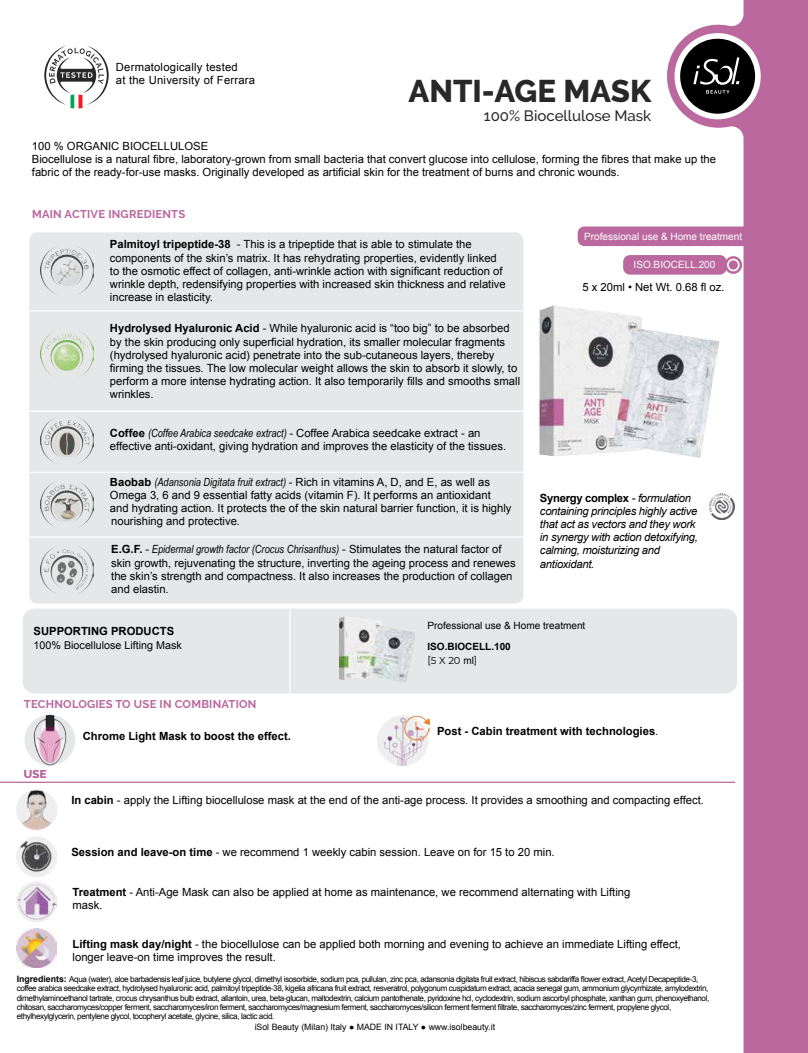
<style>
.page{position:relative;width:808px;height:1053px;background:#fff}
.page>*{position:absolute;margin:0;border:0;box-sizing:border-box;transform-origin:0 0}
.t1{font:800 31.25px "Raleway";color:#292829}
.t2{font:500 15px "Raleway";color:#292829}
.t3{font:11.25px/13.1px "Arial";color:#000}
.t4{font:italic 11.25px/13.1px "Arial";letter-spacing:-.025em;color:#000}
.t5{font:700 11.25px "Arial";color:#000}
.t6{font:italic 11.25px "Arial Narrow";color:#000}
.t7{font:700 11.25px "Raleway";letter-spacing:.02em;color:#ba689e}
.t8{font:11.25px/13.1px "Arial";letter-spacing:.02em;color:#000}
.t9{font:10.75px "Arial";color:#000}
.t10{font:10px "Arial";color:#fff}
.t11{font:10px "Arial";color:#000}
.t12{font:700 10px "Arial";color:#000}
.t13{font:10px "Montserrat";color:#000}
.t14{font:8.75px "Arial";color:#000}
.t15{font:8.12px/9.4px "Arial";letter-spacing:-.05em;color:#000}
.s1{font-weight:700}
.s2{font-family:"Arial Narrow";font-style:italic}
.s3{font-family:"Arial";font-weight:700;font-style:normal}
.s4{font-family:"Arial";font-style:normal}
.s5{font-weight:700;font-style:normal}
.s6{font-family:"Arial"}
.s7{font-weight:400}
.s8{font-weight:700;font-size:8.75px}
</style>
<div class="page">
<svg style="left:665px;top:0;width:143px;height:1052px;fill:#ba689e"></svg>
<svg style="left:674px;top:33px;width:87px;height:86px"></svg>
<div style="left:680px;top:39px;width:75px;height:75px;background:#000;border-radius:50%"></div>
<svg style="left:693px;top:57px;width:46px;height:37px"></svg>
<svg style="left:44px;top:46px;width:65px;height:62px"></svg>
<img style="left:17px;top:790px;width:39px;height:39px">
<img style="left:17px;top:836px;width:39px;height:40px">
<img style="left:17px;top:881px;width:39px;height:40px">
<img style="left:540px;top:305px;width:180px;height:153px">
<div style="left:23px;top:608px;width:714px;height:85px;background:#e6e7e8;border-radius:12px"></div>
<div style="left:29px;top:232px;width:494px;height:371px;background:#e6e7e8;border-radius:8px"></div>
<img style="left:40px;top:547px;width:53px;height:46px">
<img style="left:40px;top:482px;width:53px;height:45px">
<img style="left:40px;top:418px;width:53px;height:46px">
<img style="left:40px;top:331px;width:53px;height:45px">
<img style="left:40px;top:246px;width:53px;height:48px">
<img style="left:339px;top:616px;width:75px;height:66px">
<img style="left:709px;top:493px;width:25px;height:26px">
<img style="left:25px;top:714px;width:50px;height:51px">
<hr style="left:289px;top:606px;width:1px;height:88px;background:#fff">
<hr style="left:1px;top:781px;width:734px;height:1px;background:#ba689e">
<hr style="left:9px;top:536px;width:520px;height:1px;background:#fff">
<hr style="left:9px;top:471px;width:520px;height:2px;background:#fff">
<hr style="left:9px;top:410px;width:520px;height:2px;background:#fff">
<hr style="left:9px;top:310px;width:521px;height:1px;background:#fff">
<img style="left:17px;top:928px;width:39px;height:39px">
<div style="left:578px;top:226px;width:176px;height:20px;background:#ba689e;border-radius:7px"></div>
<svg style="left:724px;top:256px;width:18px;height:18px"></svg>
<div style="left:729px;top:260px;width:9px;height:9px;background:#ba689e;border-radius:50%"></div>
<div style="left:623px;top:255px;width:104px;height:19px;background:#ba689e;border-radius:7px"></div>
<img style="left:378px;top:715px;width:51px;height:50px">
<p class="t8" style="left:116px;top:60px;width:141px">Dermatologically tested<br>at the University of Ferrara</p>
<h1 class="t1" style="left:408px;top:73px;width:244px">ANTI-AGE MASK</h1>
<h2 class="t2" style="left:484px;top:107px;width:169px">100% Biocellulose Mask</h2>
<p class="t3" style="left:32px;top:140px;width:686px">100 % ORGANIC BIOCELLULOSE<br>Biocellulose is a natural fibre, laboratory-grown from small bacteria that convert glucose into cellulose, forming the fibres that make up the fabric of the ready-for-use masks. Originally developed as artificial skin for the treatment of burns and chronic wounds.</p>
<p class="t7" style="left:32px;top:208px;width:155px">MAIN ACTIVE INGREDIENTS</p>
<p class="t3" style="left:110px;top:238px;width:397px"><span class="s1">Palmitoyl tripeptide-38</span> - This is a tripeptide that is able to stimulate the components of the skin’s matrix. It has rehydrating properties, evidently linked to the osmotic effect of collagen, anti-wrinkle action with significant reduction of wrinkle depth, redensifying properties with increased skin thickness and relative increase in elasticity.</p>
<p class="t3" style="left:110px;top:322px;width:412px"><span class="s1">Hydrolysed Hyaluronic Acid</span> - While hyaluronic acid is “too big” to be absorbed by the skin producing only superficial hydration, its smaller molecular fragments (hydrolysed hyaluronic acid) penetrate into the sub-cutaneous layers, thereby firming the tissues. The low molecular weight allows the skin to absorb it slowly, to perform a more intense hydrating action. It also temporarily fills and smooths small wrinkles.</p>
<p class="t3" style="left:110px;top:426px;width:398px"><span class="s1">Coffee</span> <span class="s2">(Coffee Arabica seedcake extract)</span> - Coffee Arabica seedcake extract - an effective anti-oxidant, giving hydration and improves the elasticity of the tissues.</p>
<p class="t3" style="left:110px;top:475px;width:403px"><span class="s1">Baobab</span> <span class="s2">(Adansonia Digitata fruit extract)</span> - Rich in vitamins A, D, and E, as well as Omega 3, 6 and 9 essential fatty acids (vitamin F). It performs an antioxidant and hydrating action. It protects the of the skin natural barrier function, it is highly nourishing and protective.</p>
<p class="t6" style="left:111px;top:541px;width:392px"><span class="s3">E.G.F.</span> <span class="s4">-</span> Epidermal growth factor (Crocus Chrisanthus) <span class="s4">- Stimulates the natural factor of</span></p>
<p class="t3" style="left:111px;top:556px;width:406px">skin growth, rejuvenating the structure, inverting the ageing process and renewes the skin’s strength and compactness. It also increases the production of collagen and elastin.</p>
<p class="t10" style="left:584px;top:229px;width:159px">Professional use &amp; Home treatment</p>
<p class="t10" style="left:634px;top:258px;width:83px">ISO.BIOCELL.200</p>
<p class="t3" style="left:582px;top:281px;width:144px">5 x 20ml • Net Wt. 0.68 fl oz.</p>
<p class="t4" style="left:540px;top:491px;width:160px"><span class="s5">Synergy complex</span> - formulation containing principles highly active that act as vectors and they work in synergy with action detoxifying, calming, moisturizing and antioxidant.</p>
<p class="t5" style="left:34px;top:624px;width:142px">SUPPORTING PRODUCTS</p>
<p class="t9" style="left:34px;top:637px;width:150px">100% Biocellulose Lifting Mask</p>
<p class="t7" style="left:24px;top:698px;width:234px">TECHNOLOGIES TO USE IN COMBINATION</p>
<p class="t7" style="left:24px;top:767px;width:24px">USE</p>
<p class="t5" style="left:83px;top:728px;width:210px">Chrome Light Mask to boost the effect.</p>
<p class="t11" style="left:427px;top:619px;width:159px">Professional use &amp; Home treatment</p>
<p class="t12" style="left:427px;top:640px;width:85px">ISO.BIOCELL.100</p>
<p class="t13" style="left:427px;top:653px;width:51px">[5 X 20 <span class="s6">ml</span>]</p>
<p class="t5" style="left:437px;top:723px;width:223px">Post - Cabin treatment with technologies<span class="s7">.</span></p>
<p class="t3" style="left:71px;top:793px;width:634px"><span class="s1">In cabin</span> - apply the Lifting biocellulose mask at the end of the anti-age process. It provides a smoothing and compacting effect.</p>
<p class="t3" style="left:71px;top:845px;width:485px"><span class="s1">Session and leave-on time</span> - we recommend 1 weekly cabin session. Leave on for 15 to 20 min.</p>
<p class="t3" style="left:73px;top:885px;width:559px"><span class="s1">Treatment</span> - Anti-Age Mask can also be applied at home as maintenance, we recommend alternating with Lifting mask.</p>
<p class="t3" style="left:73px;top:937px;width:610px"><span class="s1">Lifting mask day/night</span> - the biocellulose can be applied both morning and evening to achieve an immediate Lifting effect, longer leave-on time improves the result.</p>
<p class="t15" style="left:17px;top:974px;width:694px"><span class="s8">Ingredients:</span> Aqua (water), aloe barbadensis leaf juice, butylene glycol, dimethyl isosorbide, sodium pca, pullulan, zinc pca, adansonia digitata fruit extract, hibiscus sabdariffa flower extract, Acetyl Decapeptide-3, coffee arabica seedcake extract, hydrolysed hyaluronic acid, palmitoyl tripeptide-38, kigelia africana fruit extract, resveratrol, polygonum cuspidatum extract, acacia senegal gum, ammonium glycyrrhizate, amylodextrin, dimethylaminoethanol tartrate, crocus chrysanthus bulb extract, allantoin, urea, beta-glucan, maltodextrin, calcium pantothenate, pyridoxine hcl, cyclodextrin, sodium ascorbyl phosphate, xanthan gum, phenoxyethanol, chitosan, saccharomyces/copper ferment, saccharomyces/iron ferment, saccharomyces/magnesium ferment, saccharomyces/silicon ferment ferment filtrate, saccharomyces/zinc ferment, propylene glycol, ethylhexylglycerin, pentylene glycol, tocopheryl acetate, glycine, silica, lactic acid.</p>
<p class="t14" style="left:255px;top:1021px;width:242px">iSol Beauty (Milan) Italy ● MADE IN ITALY ● www.isolbeauty.it</p>
</div>
